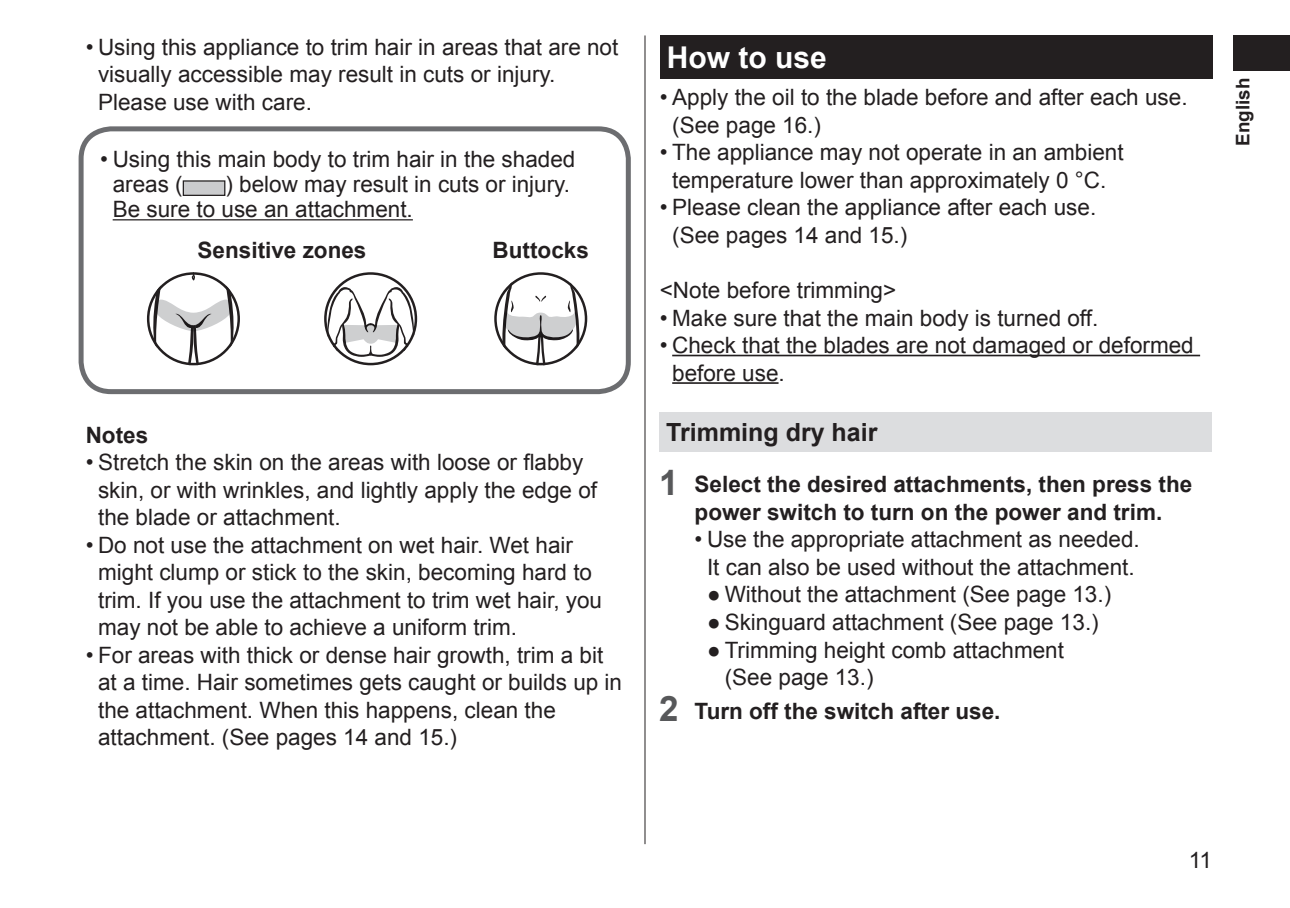
<style>
.page{position:relative;width:1290px;height:908px;background:#fff}
.page>*{position:absolute;margin:0;border:0;box-sizing:border-box;transform-origin:0 0}
.t1{font:700 30px "Arial";color:#fff}
.t2{font:700 25px "Arial";color:#231f20}
.t3{font:22.5px/27.5px "Arial";color:#231f20}
.t4{font:700 22.5px/27.5px "Arial";color:#231f20;text-align:center}
.t5{font:700 18.75px "Arial";color:#231f20}
.s1{font-size:35px;color:#57585a}
</style>
<div class="page">
<div style="left:1233px;top:35px;width:57px;height:36px;background:#231f20"></div>
<hr style="left:644px;top:35px;width:1px;height:808px;background:#231f20">
<hr style="left:113px;top:219px;width:300px;height:1px;background:#231f20">
<div style="left:183px;top:181px;width:42px;height:14px;background:#cbccce"></div>
<div style="left:183px;top:180px;width:42px;height:16px;border:1px solid #231f20"></div>
<svg style="left:147px;top:272px;width:93px;height:93px"></svg>
<svg style="left:324px;top:272px;width:94px;height:93px"></svg>
<svg style="left:494px;top:272px;width:93px;height:93px"></svg>
<div style="left:79px;top:126px;width:552px;height:268px;border:5px solid #6c6d70;border-radius:30px"></div>
<div style="left:660px;top:35px;width:552px;height:44px;background:#231f20"></div>
<hr style="left:672px;top:354px;width:528px;height:2px;background:#231f20">
<hr style="left:672px;top:382px;width:106px;height:1px;background:#231f20">
<div style="left:659px;top:412px;width:553px;height:39px;background:#dcdddf"></div>
<p class="t3" style="left:98px;top:33px;width:522px;text-indent:-12px">• Using this appliance to trim hair in areas that are not visually accessible may result in cuts or injury.<br>Please use with care.</p>
<p class="t3" style="left:113px;top:147px;width:464px;line-height:25px;text-indent:-12px">• Using this main body to trim hair in the shaded areas (</p>
<p class="t3" style="left:113px;top:172px;width:459px;line-height:25px;text-indent:113px">) below may result in cuts or injury.<br>Be sure to use an attachment.</p>
<p class="t4" style="left:198px;top:237px;width:170px">Sensitive zones</p>
<p class="t4" style="left:493px;top:237px;width:98px">Buttocks</p>
<p class="t4" style="left:86px;top:421px;width:64px">Notes</p>
<p class="t3" style="left:98px;top:448px;width:500px;text-indent:-12px">• Stretch the skin on the areas with loose or flabby skin, or with wrinkles, and lightly apply the edge of the blade or attachment.</p>
<p class="t3" style="left:98px;top:531px;width:505px;text-indent:-12px">• Do not use the attachment on wet hair. Wet hair might clump or stick to the skin, becoming hard to trim. If you use the attachment to trim wet hair, you may not be able to achieve a uniform trim.</p>
<p class="t3" style="left:98px;top:641px;width:525px;text-indent:-12px">• For areas with thick or dense hair growth, trim a bit at a time. Hair sometimes gets caught or builds up in the attachment. When this happens, clean the attachment. (See pages 14 and 15.)</p>
<h1 class="t1" style="left:667px;top:38px;width:162px">How to use</h1>
<p class="t3" style="left:672px;top:84px;width:517px;text-indent:-12px">• Apply the oil to the blade before and after each use. (See page 16.)</p>
<p class="t3" style="left:660px;top:139px;width:465px;text-align:center">• The appliance may not operate in an ambient temperature lower than approximately 0 °C.</p>
<p class="t3" style="left:672px;top:194px;width:425px;text-indent:-12px">• Please clean the appliance after each use. (See pages 14 and 15.)</p>
<p class="t3" style="left:660px;top:276px;width:238px">&lt;Note before trimming&gt;</p>
<p class="t3" style="left:660px;top:304px;width:440px">• Make sure that the main body is turned off.</p>
<p class="t3" style="left:672px;top:331px;width:523px;text-indent:-12px">• Check that the blades are not damaged or deformed before use.</p>
<p class="t2" style="left:666px;top:415px;width:213px">Trimming dry hair</p>
<p class="t4" style="left:659px;top:471px;width:535px"><span class="s1">1</span> Select the desired attachments, then press the power switch to turn on the power and trim.</p>
<p class="t3" style="left:694px;top:525px;width:447px;text-align:center">• Use the appropriate attachment as needed.<br>It can also be used without the attachment.</p>
<p class="t3" style="left:707px;top:580px;width:406px">● Without the attachment (See page 13.)</p>
<p class="t3" style="left:707px;top:608px;width:393px">● Skinguard attachment (See page 13.)</p>
<p class="t3" style="left:725px;top:635px;width:341px;text-indent:-18px">● Trimming height comb attachment (See page 13.)</p>
<p class="t4" style="left:659px;top:697px;width:343px"><span class="s1">2</span> Turn off the switch after use.</p>
<p class="t5" style="left:1230px;top:146px;width:69px;rotate:-90deg">English</p>
<p class="t3" style="left:1188px;top:846px;width:25px">11</p>
</div>
